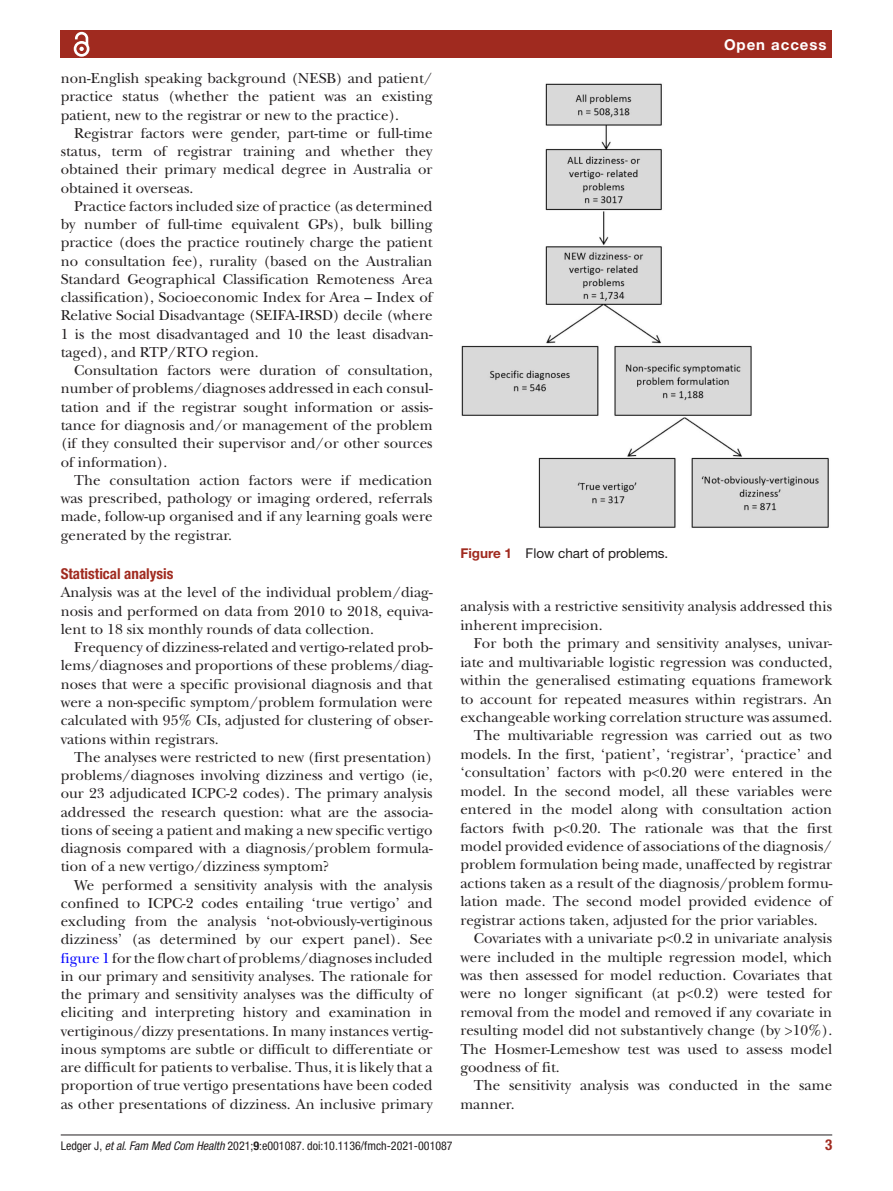
<style>
.page{position:relative;width:893px;height:1191px;background:#fff}
.page>*{position:absolute;margin:0;border:0;box-sizing:border-box;transform-origin:0 0}
.t1{font:15px/18.3px "New Baskerville";color:#231f20;text-align:justify}
.t2{font:700 condensed 15px "Helvetica Neue LT Std";color:#a02a1f}
.t3{font:700 15px "Helvetica Neue LT Std";letter-spacing:.065em;color:#fff}
.t4{font:13.5px "Helvetica Neue LT Std";color:#231f20}
.t5{font:condensed 12px "Helvetica Neue LT Std";color:#231f20}
.s1{color:#00f}
.s2{font-weight:700;color:#a02a1f}
.s3{font-style:italic}
.s4{font-weight:700}
</style>
<div class="page">
<hr style="left:61px;top:1134px;width:771px;height:1px;background:#231f20">
<div style="left:61px;top:31px;width:771px;height:27px;background:#a02a1f"></div>
<svg style="left:73px;top:31px;width:17px;height:26px"></svg>
<img style="left:461px;top:83px;width:368px;height:445px">
<p class="t1" style="left:61px;top:69px;width:373px">non-English speaking background (NESB) and patient/ practice status (whether the patient was an existing patient, new to the registrar or new to the practice).</p>
<p class="t1" style="left:61px;top:124px;width:373px;text-indent:14px">Registrar factors were gender, part-time or full-time status, term of registrar training and whether they obtained their primary medical degree in Australia or obtained it overseas.</p>
<p class="t1" style="left:61px;top:197px;width:373px;text-indent:14px">Practice factors included size of practice (as determined by number of full-time equivalent GPs), bulk billing practice (does the practice routinely charge the patient no consultation fee), rurality (based on the Australian Standard Geographical Classification Remoteness Area classification), Socioeconomic Index for Area – Index of Relative Social Disadvantage (SEIFA-IRSD) decile (where 1 is the most disadvantaged and 10 the least disadvan&shy;taged), and RTP/RTO region.</p>
<p class="t1" style="left:61px;top:361px;width:373px;text-indent:14px">Consultation factors were duration of consultation, number of problems/diagnoses addressed in each consul&shy;tation and if the registrar sought information or assis&shy;tance for diagnosis and/or management of the problem (if they consulted their supervisor and/or other sources of information).</p>
<p class="t1" style="left:61px;top:471px;width:373px;text-indent:14px">The consultation action factors were if medication was prescribed, pathology or imaging ordered, referrals made, follow-up organised and if any learning goals were generated by the registrar.</p>
<p class="t2" style="left:61px;top:565px;width:114px">Statistical analysis</p>
<p class="t1" style="left:61px;top:583px;width:373px">Analysis was at the level of the individual problem/diag&shy;nosis and performed on data from 2010 to 2018, equiva&shy;lent to 18 six monthly rounds of data collection.</p>
<p class="t1" style="left:61px;top:638px;width:373px;text-indent:13px">Frequency of dizziness-related and vertigo-related prob&shy;lems/diagnoses and proportions of these problems/diag&shy;noses that were a specific provisional diagnosis and that were a non-specific symptom/problem formulation were calculated with 95% CIs, adjusted for clustering of obser&shy;vations within registrars.</p>
<p class="t1" style="left:61px;top:748px;width:373px;text-indent:14px">The analyses were restricted to new (first presentation) problems/diagnoses involving dizziness and vertigo (ie, our 23 adjudicated ICPC-2 codes). The primary analysis addressed the research question: what are the associa&shy;tions of seeing a patient and making a new specific vertigo diagnosis compared with a diagnosis/problem formula&shy;tion of a new vertigo/dizziness symptom?</p>
<p class="t1" style="left:61px;top:875px;width:373px;text-indent:14px">We performed a sensitivity analysis with the analysis confined to ICPC-2 codes entailing ‘true vertigo’ and excluding from the analysis ‘not-obviously-vertiginous dizziness’ (as determined by our expert panel). See <span class="s1">figure 1</span> for the flow chart of problems/diagnoses included in our primary and sensitivity analyses. The rationale for the primary and sensitivity analyses was the difficulty of eliciting and interpreting history and examination in vertiginous/dizzy presentations. In many instances vertig&shy;inous symptoms are subtle or difficult to differentiate or are difficult for patients to verbalise. Thus, it is likely that a proportion of true vertigo presentations have been coded as other presentations of dizziness. An inclusive primary</p>
<p class="t3" style="left:724px;top:35px;width:104px">Open access</p>
<p class="t4" style="left:460px;top:545px;width:210px"><span class="s2">Figure 1</span> Flow chart of problems.</p>
<p class="t1" style="left:460px;top:597px;width:373px">analysis with a restrictive sensitivity analysis addressed this inherent imprecision.</p>
<p class="t1" style="left:474px;top:634px;width:360px">For both the primary and sensitivity analyses, univar-</p>
<p class="t1" style="left:460px;top:653px;width:373px">iate and multivariable logistic regression was conducted,</p>
<p class="t1" style="left:460px;top:671px;width:373px">within the generalised estimating equations framework</p>
<p class="t1" style="left:460px;top:689px;width:373px">to account for repeated measures within registrars. An</p>
<p class="t1" style="left:460px;top:708px;width:373px">exchangeable working correlation structure was assumed.</p>
<p class="t1" style="left:474px;top:726px;width:360px">The multivariable regression was carried out as two</p>
<p class="t1" style="left:460px;top:745px;width:373px">models. In the first, ‘patient’, ‘registrar’, ‘practice’ and</p>
<p class="t1" style="left:460px;top:763px;width:373px">‘consultation’ factors with p&lt;0.20 were entered in the</p>
<p class="t1" style="left:460px;top:781px;width:373px">model. In the second model, all these variables were</p>
<p class="t1" style="left:460px;top:800px;width:373px">entered in the model along with consultation action</p>
<p class="t1" style="left:460px;top:818px;width:373px">factors fwith p&lt;0.20. The rationale was that the first</p>
<p class="t1" style="left:460px;top:837px;width:373px">model provided evidence of associations of the diagnosis/</p>
<p class="t1" style="left:460px;top:855px;width:373px">problem formulation being made, unaffected by registrar</p>
<p class="t1" style="left:460px;top:874px;width:373px">actions taken as a result of the diagnosis/problem formu-</p>
<p class="t1" style="left:460px;top:892px;width:373px">lation made. The second model provided evidence of</p>
<p class="t1" style="left:460px;top:910px;width:359px">registrar actions taken, adjusted for the prior variables.</p>
<p class="t1" style="left:474px;top:929px;width:360px">Covariates with a univariate p&lt;0.2 in univariate analysis</p>
<p class="t1" style="left:460px;top:947px;width:373px">were included in the multiple regression model, which</p>
<p class="t1" style="left:460px;top:966px;width:373px">was then assessed for model reduction. Covariates that</p>
<p class="t1" style="left:460px;top:984px;width:373px">were no longer significant (at p&lt;0.2) were tested for</p>
<p class="t1" style="left:460px;top:1002px;width:373px">removal from the model and removed if any covariate in</p>
<p class="t1" style="left:460px;top:1021px;width:373px">resulting model did not substantively change (by &gt;10%).</p>
<p class="t1" style="left:460px;top:1039px;width:373px">The Hosmer-Lemeshow test was used to assess model</p>
<p class="t1" style="left:460px;top:1058px;width:101px">goodness of fit.</p>
<p class="t1" style="left:474px;top:1076px;width:360px">The sensitivity analysis was conducted in the same</p>
<p class="t1" style="left:460px;top:1095px;width:56px">manner.</p>
<p class="t5" style="left:61px;top:1138px;width:393px">Ledger J, <span class="s3">et al</span>. <span class="s3">Fam Med Com Health</span> 2021;<span class="s4">9</span>:e001087. doi:10.1136/fmch-2021-001087</p>
<p class="t2" style="left:825px;top:1135px;width:9px">3</p>
</div>
